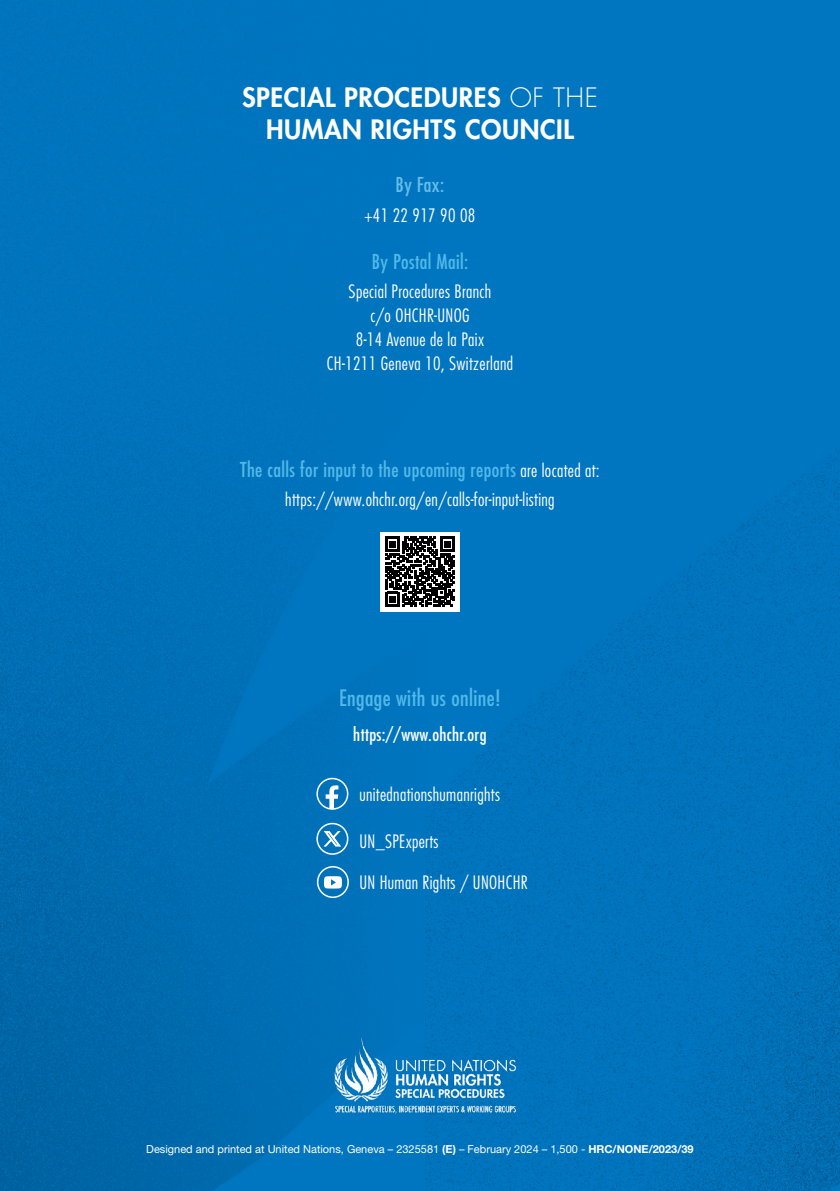
<style>
.page{position:relative;width:840px;height:1191px;background:#fff}
.page>*{position:absolute;margin:0;border:0;box-sizing:border-box;transform-origin:0 0}
.t1{font:800 26px/32px "Futura Std";letter-spacing:.02em;color:#fff;text-align:center}
.t2{font:condensed 22px "Futura Std";letter-spacing:.02em;color:#52b9e9}
.t3{font:condensed 20px "Futura Std";letter-spacing:.02em;color:#52b9e9}
.t4{font:condensed 20px "Futura Std";color:#67beeb}
.t5{font:300 condensed 18px/24px "Futura Std";letter-spacing:.02em;color:#fff;text-align:center}
.t6{font:condensed 18px "Futura Std";letter-spacing:.02em;color:#fff}
.t7{font:11px "Helvetica Neue LT Std";color:#fff}
.s1{font-weight:300}
.s2{font-weight:300;font-size:18px;color:#fff}
.s3{font-weight:700}
</style>
<div class="page">
<img style="left:0;top:0;width:839px;height:1191px">
<div style="left:316px;top:777px;width:32px;height:33px;border:2px solid #fff;border-radius:50%"></div>
<svg style="left:325px;top:784px;width:13px;height:25px"></svg>
<div style="left:316px;top:866px;width:33px;height:32px;border:2px solid #fff;border-radius:50%"></div>
<svg style="left:324px;top:876px;width:18px;height:12px"></svg>
<div style="left:316px;top:822px;width:32px;height:33px;border:2px solid #fff;border-radius:50%"></div>
<svg style="left:324px;top:831px;width:16px;height:15px"></svg>
<div style="left:380px;top:532px;width:79px;height:79px;background:#fff"></div>
<svg style="left:385px;top:537px;width:69px;height:69px"></svg>
<img style="left:316px;top:1030px;width:207px;height:91px">
<h1 class="t1" style="left:242px;top:81px;width:357px">SPECIAL PROCEDURES <span class="s1">OF THE<br></span>HUMAN RIGHTS COUNCIL</h1>
<p class="t4" style="left:395px;top:173px;width:50px">By Fax:</p>
<p class="t5" style="left:364px;top:203px;width:112px">+41 22 917 90 08</p>
<p class="t3" style="left:371px;top:249px;width:98px">By Postal Mail:</p>
<p class="t5" style="left:327px;top:280px;width:187px">Special Procedures Branch<br>c/o OHCHR-UNOG<br>8-14 Avenue de la Paix<br>CH-1211 Geneva 10, Switzerland</p>
<p class="t3" style="left:240px;top:457px;width:361px">The calls for input to the upcoming reports <span class="s2">are located at:</span></p>
<p class="t5" style="left:285px;top:488px;width:271px">https://www.ohchr.org/en/calls-for-input-listing</p>
<p class="t2" style="left:339px;top:684px;width:163px">Engage with us online!</p>
<p class="t6" style="left:353px;top:723px;width:135px">https://www.ohchr.org</p>
<p class="t5" style="left:359px;top:782px;width:142px">unitednationshumanrights</p>
<p class="t5" style="left:359px;top:829px;width:81px">UN_SPExperts</p>
<p class="t5" style="left:359px;top:870px;width:170px">UN Human Rights / UNOHCHR</p>
<p class="t7" style="left:146px;top:1143px;width:548px">Designed and printed at United Nations, Geneva – 2325581 <span class="s3">(E)</span> – February 2024 – 1,500 - <span class="s3">HRC/NONE/2023/39</span></p>
</div>
